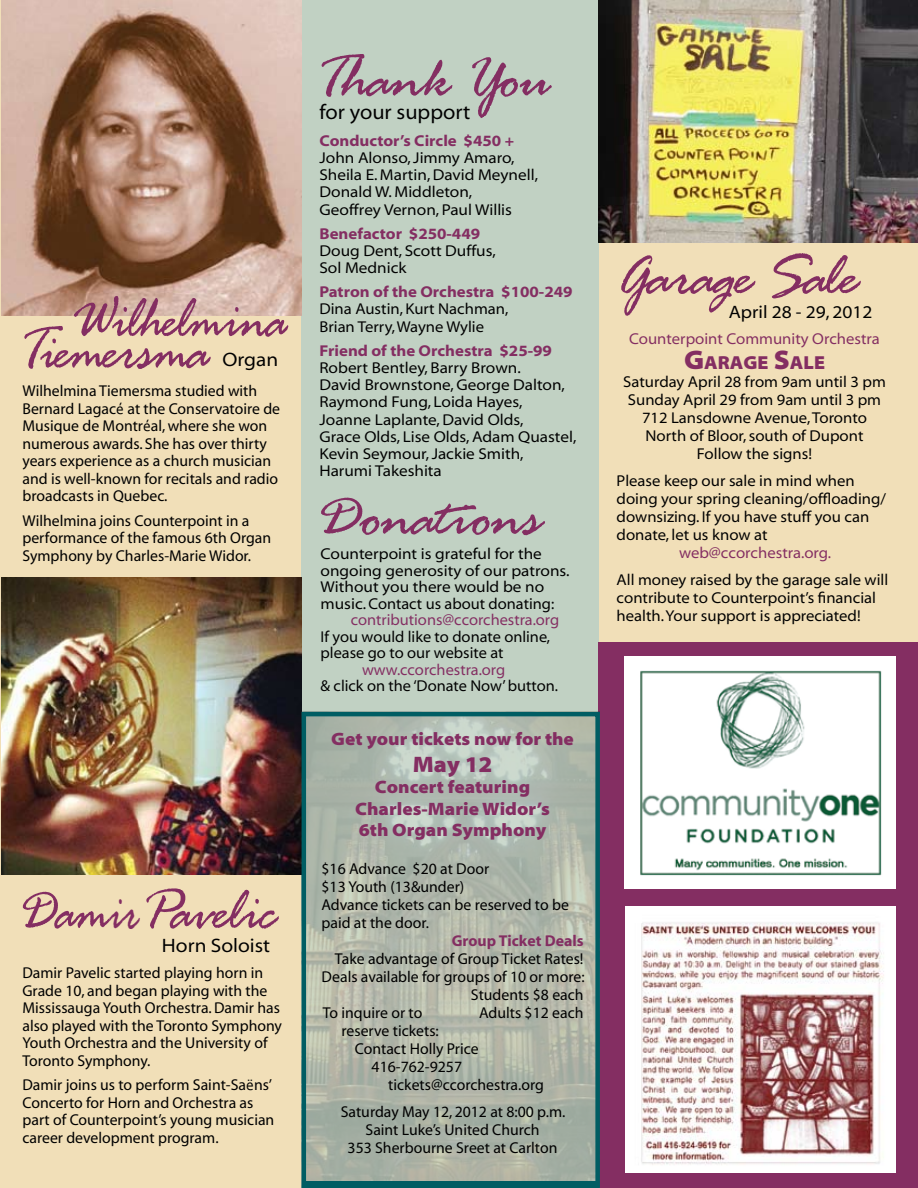
<style>
.page{position:relative;width:918px;height:1188px;background:#fff}
.page>*{position:absolute;margin:0;border:0;box-sizing:border-box;transform-origin:0 0}
.t1{font:63px "Rage Italic Plain";color:#842e62;scale:.85 1}
.t2{font:63px "Rage Italic Plain";color:#842e62}
.t3{font:63px "Rage Italic Plain";letter-spacing:-.04em;color:#842e62}
.t4{font:63px "Rage Italic Plain";color:#842e62;scale:.9 1}
.t5{font:22.5px "Myriad MM 830 700";color:#842e62}
.t6{font:21px "Myriad MM 400 700";letter-spacing:.05em;color:#000}
.t7{font:19.5px "Myriad MM 400 700";letter-spacing:.045em;color:#000}
.t8{font:18.9px "Myriad MM SC700 830 700";color:#842e62}
.t9{font:18px/21.6px "Myriad MM 830 700";color:#842e62;text-align:center}
.t10{font:18px "Myriad MM 400 700";letter-spacing:.045em;color:#000}
.t11{font:15.75px/17.5px "Myriad MM 400 600";color:#000}
.t12{font:15.75px/17.2px "Myriad MM 400 700";letter-spacing:.045em;color:#000}
.t13{font:15.75px "Myriad MM 700 700";color:#842e62}
.t14{font:15.75px/16.5px "Myriad MM 400 700";letter-spacing:.045em;color:#000;scale:.95 1}
.t15{font:15.75px "Myriad MM 400 700";letter-spacing:.045em;color:#842e62}
.t16{font:15.75px "Myriad MM 400 700";letter-spacing:.045em;color:#842e62;scale:.95 1}
.t17{font:15.75px "Myriad MM 700 600";color:#842e62}
.s1{font-family:"Corbel"}
.s2{font-size:27px}
</style>
<div class="page">
<div style="left:0;top:0;width:8px;height:1188px;background:#f1dfb8"></div>
<div style="left:1px;top:0;width:917px;height:1188px;background:#f1dfb8"></div>
<div style="left:302px;top:0;width:297px;height:1188px;background:#c1d1c3"></div>
<img style="left:599px;top:0;width:319px;height:242px">
<div style="left:599px;top:643px;width:319px;height:545px;background:#842e62"></div>
<img style="left:625px;top:906px;width:270px;height:266px">
<img style="left:624px;top:657px;width:271px;height:231px">
<img style="left:1px;top:578px;width:301px;height:297px">
<svg style="left:302px;top:712px;width:298px;height:476px;background:#a9b4a8"></svg>
<div style="left:303px;top:1182px;width:295px;height:6px;background:#005d63"></div>
<img style="left:1px;top:0;width:301px;height:316px">
<h1 class="t1" style="left:73px;top:280px;width:253px">Wilhelmina</h1>
<h1 class="t4" style="left:22px;top:312px;width:209px">Tiemersma</h1>
<p class="t7" style="left:223px;top:350px;width:56px">Organ</p>
<p class="t11" style="left:22px;top:383px;width:259px">Wilhelmina Tiemersma studied with Bernard Lagac<span class="s1">é</span> at the Conservatoire de Musique de Montr<span class="s1">é</span>al, where she won numerous awards. She has over thirty years experience as a church musician and is well-known for recitals and radio broadcasts in Quebec.</p>
<p class="t11" style="left:22px;top:512px;width:250px">Wilhelmina joins Counterpoint in a performance of the famous 6th Organ<br>Symphony by Charles-Marie Widor.</p>
<h1 class="t1" style="left:22px;top:872px;width:301px">DamirPavelic</h1>
<p class="t7" style="left:162px;top:936px;width:109px">Horn Soloist</p>
<p class="t11" style="left:22px;top:965px;width:261px">Damir Pavelic started playing horn in Grade 10, and began playing with the Mississauga Youth Orchestra. Damir has also played with the Toronto Symphony Youth Orchestra and the University of Toronto Symphony.</p>
<p class="t11" style="left:22px;top:1077px;width:253px">Damir joins us to perform Saint-Sa<span class="s1">ë</span>ns’ Concerto for Horn and Orchestra as part of Counterpoint’s young musician career development program.</p>
<h1 class="t2" style="left:319px;top:40px;width:232px">Thank You</h1>
<h3 class="t6" style="left:319px;top:102px;width:152px">for your support</h3>
<p class="t13" style="left:319px;top:133px;width:196px">Conductor’s Circle $450 +</p>
<p class="t12" style="left:319px;top:150px;width:220px">John Alonso, Jimmy Amaro,<br>Sheila E. Martin, David Meynell,<br>Donald W. Middleton,<br>Geoffrey Vernon, Paul Willis</p>
<p class="t13" style="left:319px;top:226px;width:162px">Benefactor $250-449</p>
<p class="t12" style="left:319px;top:243px;width:178px">Doug Dent, Scott Duffus,<br>Sol Mednick</p>
<p class="t13" style="left:319px;top:284px;width:255px">Patron of the Orchestra $100-249</p>
<p class="t12" style="left:319px;top:301px;width:190px">Dina Austin, Kurt Nachman,<br>Brian Terry, Wayne Wylie</p>
<p class="t13" style="left:319px;top:343px;width:234px">Friend of the Orchestra $25-99</p>
<p class="t12" style="left:319px;top:360px;width:258px">Robert Bentley, Barry Brown.<br>David Brownstone, George Dalton,<br>Raymond Fung, Loida Hayes,<br>Joanne Laplante, David Olds,<br>Grace Olds, Lise Olds, Adam Quastel,<br>Kevin Seymour, Jackie Smith,<br>Harumi Takeshita</p>
<h1 class="t2" style="left:321px;top:478px;width:222px">Donations</h1>
<p class="t12" style="left:321px;top:546px;width:250px;line-height:16.5px">Counterpoint is grateful for the ongoing generosity of our patrons.<br>Without you there would be no music. Contact us about donating:</p>
<p class="t16" style="left:351px;top:612px;width:220px">contributions@ccorchestra.org</p>
<p class="t14" style="left:321px;top:629px;width:243px">If you would like to donate online, please go to our website at</p>
<p class="t16" style="left:362px;top:662px;width:151px">www.ccorchestra.org</p>
<p class="t14" style="left:321px;top:678px;width:251px">&amp; click on the ‘Donate Now’ button.</p>
<p class="t9" style="left:331px;top:729px;width:244px">Get your tickets now for the</p>
<h2 class="t5" style="left:413px;top:753px;width:81px">May 12</h2>
<p class="t9" style="left:355px;top:777px;width:196px">Concert featuring<br>Charles-Marie Widor’s<br>6th Organ Symphony</p>
<p class="t11" style="left:322px;top:860px;width:249px;line-height:18px">$16 Advance $20 at Door<br>$13 Youth (13&amp;under)<br>Advance tickets can be reserved to be paid at the door.</p>
<p class="t17" style="left:452px;top:933px;width:133px">Group Ticket Deals</p>
<p class="t11" style="left:335px;top:951px;width:250px">Take advantage of Group Ticket Rates!</p>
<p class="t11" style="left:322px;top:969px;width:265px">Deals available for groups of 10 or more:</p>
<p class="t11" style="left:471px;top:987px;width:114px">Students $8 each</p>
<p class="t11" style="left:323px;top:1005px;width:101px">To inquire or to</p>
<p class="t11" style="left:479px;top:1005px;width:106px">Adults $12 each</p>
<p class="t11" style="left:342px;top:1023px;width:99px">reserve tickets:</p>
<p class="t11" style="left:355px;top:1041px;width:125px">Contact Holly Price</p>
<p class="t11" style="left:372px;top:1059px;width:92px">416-762-9257</p>
<p class="t11" style="left:388px;top:1077px;width:157px">tickets@ccorchestra.org</p>
<p class="t11" style="left:341px;top:1104px;width:226px;line-height:18px;text-align:center">Saturday May 12, 2012 at 8:00 p.m.<br>Saint Luke’s United Church<br>353 Sherbourne Sreet at Carlton</p>
<h1 class="t3" style="left:617px;top:237px;width:243px">Garage Sale</h1>
<p class="t10" style="left:729px;top:303px;width:144px">April 28 - 29, 2012</p>
<p class="t15" style="left:629px;top:331px;width:252px">Counterpoint Community Orchestra</p>
<p class="t8" style="left:684px;top:354px;width:142px"><span class="s2">G</span>ARAGE <span class="s2">S</span>ALE</p>
<p class="t12" style="left:623px;top:374px;width:263px;line-height:18px;text-align:center">Saturday April 28 from 9am until 3 pm<br>Sunday April 29 from 9am until 3 pm<br>712 Lansdowne Avenue, Toronto<br>North of Bloor, south of Dupont<br>Follow the signs!</p>
<p class="t12" style="left:617px;top:473px;width:271px;line-height:18px">Please keep our sale in mind when doing your spring cleaning/offloading/ downsizing. If you have stuff you can donate, let us know at</p>
<p class="t15" style="left:679px;top:545px;width:153px">web@ccorchestra.org.</p>
<p class="t12" style="left:617px;top:572px;width:273px;line-height:18px">All money raised by the garage sale will contribute to Counterpoint’s financial health. Your support is appreciated!</p>
</div>
